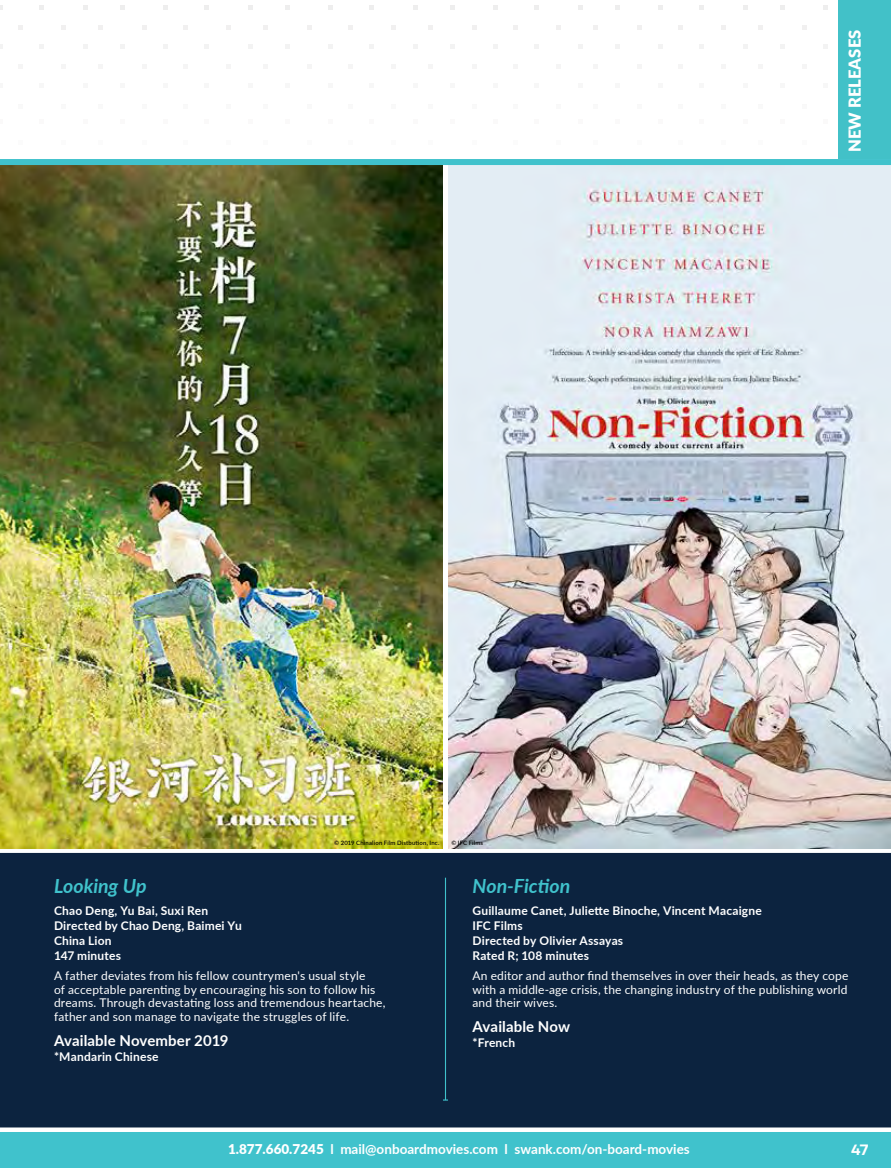
<style>
.page{position:relative;width:891px;height:1168px;background:#fff}
.page>*{position:absolute;margin:0;border:0;box-sizing:border-box;transform-origin:0 0}
.t1{font:italic 700 19.5px "Lato";color:#40c2cc}
.t2{font:900 16.5px "Lato";letter-spacing:.01em;color:#fff}
.t3{font:700 15px "Lato";letter-spacing:.01em;color:#fff}
.t4{font:700 13.5px "Lato";color:#fff}
.t5{font:12px/13.5px "Lato";letter-spacing:.015em;color:#fff;text-align:justify}
.t6{font:700 12px/15px "Lato";letter-spacing:.015em;color:#fff}
.t7{font:600 6px "Lato";letter-spacing:.025em;color:#000}
.s1{font-weight:900}
</style>
<div class="page">
<div style="left:0;top:850px;width:891px;height:277px;background:#0c233f"></div>
<hr style="left:445px;top:878px;width:1px;height:222px;background:#40c2cc">
<div style="left:0;top:848px;width:891px;height:5px;background:#fff"></div>
<div style="left:0;top:1128px;width:891px;height:40px;background:#40c2cc"></div>
<div style="left:0;top:1127px;width:891px;height:5px;background:#fff"></div>
<img style="left:448px;top:165px;width:443px;height:683px">
<img style="left:0;top:165px;width:442px;height:683px">
<div style="left:838px;top:0;width:53px;height:159px;background:#42c1c8"></div>
<div style="left:0;top:159px;width:891px;height:6px;background:#40c2cc"></div>
<h2 class="t2" style="left:842px;top:152px;width:124px;rotate:-90deg">NEW RELEASES</h2>
<p class="t7" style="left:334px;top:839px;width:107px">© 2019 Chinalion Film Distbution, Inc.</p>
<p class="t7" style="left:452px;top:838px;width:33px">© IFC Films</p>
<h1 class="t1" style="left:54px;top:872px;width:94px">Looking Up</h1>
<p class="t6" style="left:54px;top:902px;width:189px">Chao Deng, Yu Bai, Suxi Ren<br>Directed by Chao Deng, Baimei Yu<br>China Lion<br>147 minutes</p>
<p class="t5" style="left:54px;top:968px;width:333px;text-align:left">A father deviates from his fellow countrymen's usual style<br>of acceptable parenting by encouraging his son to follow his dreams. Through devastating loss and tremendous heartache, father and son manage to navigate the struggles of life.</p>
<p class="t3" style="left:54px;top:1029px;width:176px">Available November 2019</p>
<p class="t6" style="left:54px;top:1048px;width:106px">*Mandarin Chinese</p>
<h1 class="t1" style="left:473px;top:872px;width:99px">Non-Fiction</h1>
<p class="t6" style="left:473px;top:902px;width:291px">Guillaume Canet, Juliette Binoche, Vincent Macaigne<br>IFC Films<br>Directed by Olivier Assayas<br>Rated R; 108 minutes</p>
<p class="t5" style="left:473px;top:968px;width:378px">An editor and author find themselves in over their heads, as they cope with a middle-age crisis, the changing industry of the publishing world and their wives.</p>
<p class="t3" style="left:473px;top:1015px;width:99px">Available Now</p>
<p class="t6" style="left:473px;top:1034px;width:44px">*French</p>
<p class="t4" style="left:228px;top:1139px;width:463px"><span class="s1">1.877.660.7245</span> l mail@onboardmovies.com l swank.com/on-board-movies</p>
</div>
